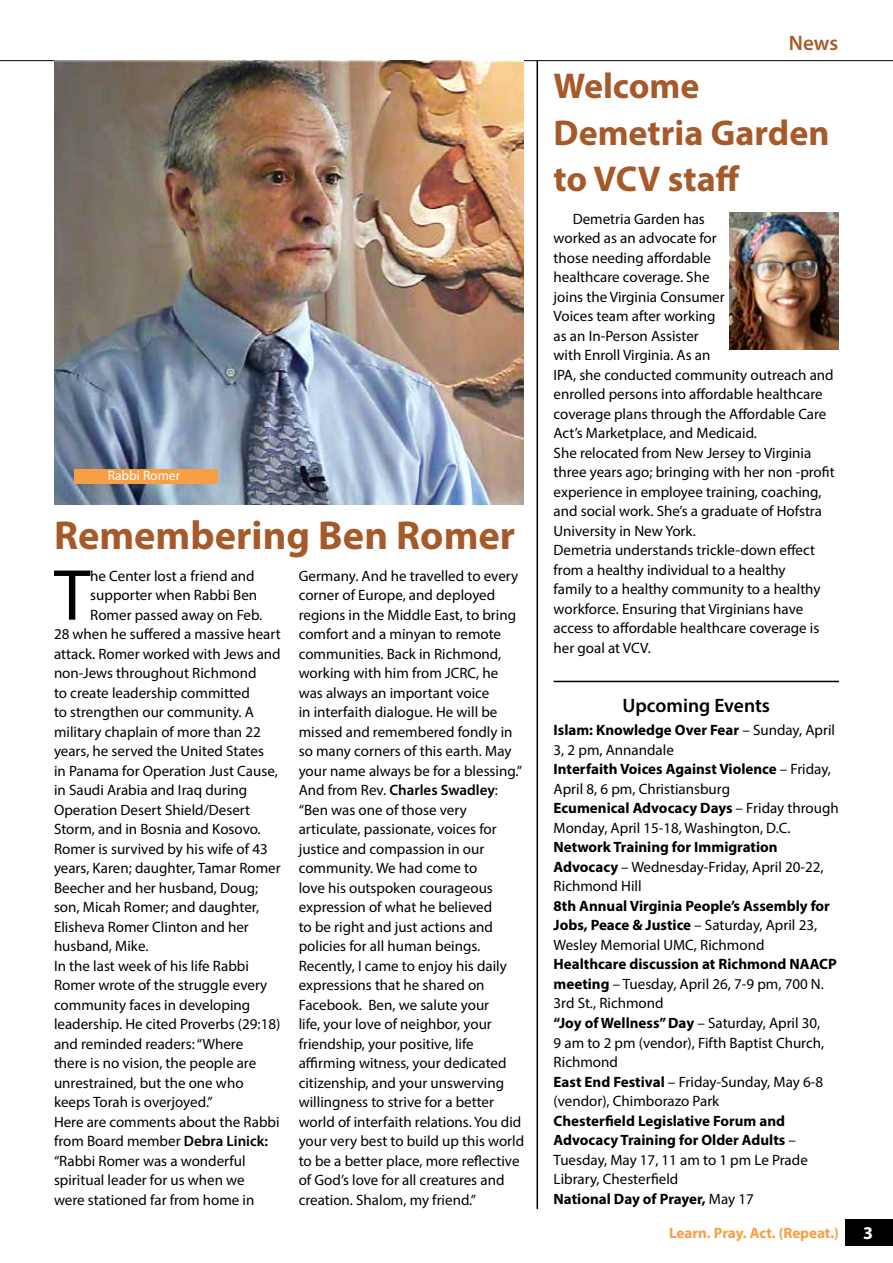
<style>
.page{position:relative;width:893px;height:1263px;background:#fff}
.page>*{position:absolute;margin:0;border:0;box-sizing:border-box;transform-origin:0 0}
.t1{font:72.9px "Myriad Pro";color:#000}
.t2{font:700 40.5px "Myriad Pro";color:#a75a29}
.t3{font:700 36px/46.5px "Myriad Pro";color:#a75a29}
.t4{font:600 21px "Myriad Pro";color:#a75a29}
.t5{font:600 19.5px "Myriad Pro";color:#000}
.t6{font:700 18px "Myriad Pro";color:#fff}
.t7{font:15px/19.5px "Myriad Pro";color:#000}
.t8{font:700 15px/19.5px "Myriad Pro";color:#000}
.t9{font:700 15px "Myriad Pro";color:#f79f45}
.t10{font:13.5px "Myriad Pro";color:#fff}
.s1{font-weight:600}
.s2{font-weight:700}
.s3{font-weight:400}
</style>
<div class="page">
<svg style="left:0;top:60px;width:893px;height:1px"></svg>
<div style="left:846px;top:1219px;width:47px;height:26px;background:#000"></div>
<img style="left:54px;top:61px;width:470px;height:444px">
<hr style="left:536px;top:61px;width:2px;height:1148px;background:#000">
<div style="left:75px;top:469px;width:143px;height:14px;background:#f79f45"></div>
<hr style="left:554px;top:681px;width:285px;height:1px;background:#000">
<img style="left:729px;top:213px;width:109px;height:136px">
<p class="t10" style="left:108px;top:467px;width:74px">Rabbi Romer</p>
<h2 class="t2" style="left:54px;top:509px;width:463px">Remembering Ben Romer</h2>
<h1 class="t1" style="left:54px;top:550px;width:38px">T</h1>
<p class="t7" style="left:90px;top:566px;width:166px">he Center lost a friend and</p>
<p class="t7" style="left:299px;top:566px;width:227px">Germany. And he travelled to every corner of Europe, and deployed regions in the Middle East, to bring comfort and a minyan to remote communities. Back in Richmond, working with him from JCRC, he was always an important voice<br>in interfaith dialogue. He will be missed and remembered fondly in so many corners of this earth. May your name always be for a blessing.”<br>And from Rev. <span class="s1">Charles Swadley</span>: “Ben was one of those very articulate, passionate, voices for justice and compassion in our community. We had come to<br>love his outspoken courageous expression of what he believed<br>to be right and just actions and policies for all human beings.<br>Recently, I came to enjoy his daily expressions that he shared on<br>Facebook. Ben, we salute your<br>life, your love of neighbor, your friendship, your positive, life affirming witness, your dedicated citizenship, and your unswerving willingness to strive for a better world of interfaith relations. You did your very best to build up this world to be a better place, more reflective of God’s love for all creatures and creation. Shalom, my friend.”</p>
<p class="t7" style="left:90px;top:585px;width:168px">supporter when Rabbi Ben</p>
<p class="t7" style="left:90px;top:605px;width:174px">Romer passed away on Feb.</p>
<p class="t7" style="left:54px;top:624px;width:228px">28 when he suffered a massive heart</p>
<p class="t7" style="left:54px;top:644px;width:228px">attack. Romer worked with Jews and</p>
<p class="t7" style="left:54px;top:663px;width:204px">non-Jews throughout Richmond</p>
<p class="t7" style="left:54px;top:683px;width:197px">to create leadership committed</p>
<p class="t7" style="left:54px;top:702px;width:202px">to strengthen our community. A</p>
<p class="t7" style="left:54px;top:722px;width:208px">military chaplain of more than 22</p>
<p class="t7" style="left:54px;top:741px;width:211px">years, he served the United States</p>
<p class="t7" style="left:54px;top:761px;width:225px">in Panama for Operation Just Cause,</p>
<p class="t7" style="left:54px;top:780px;width:195px">in Saudi Arabia and Iraq during</p>
<p class="t7" style="left:54px;top:800px;width:198px">Operation Desert Shield/Desert</p>
<p class="t7" style="left:54px;top:819px;width:208px">Storm, and in Bosnia and Kosovo.</p>
<p class="t7" style="left:54px;top:839px;width:215px">Romer is survived by his wife of 43</p>
<p class="t7" style="left:54px;top:858px;width:228px">years, Karen; daughter, Tamar Romer</p>
<p class="t7" style="left:54px;top:878px;width:206px">Beecher and her husband, Doug;</p>
<p class="t7" style="left:54px;top:897px;width:207px">son, Micah Romer; and daughter,</p>
<p class="t7" style="left:54px;top:917px;width:196px">Elisheva Romer Clinton and her</p>
<p class="t7" style="left:54px;top:936px;width:96px">husband, Mike.</p>
<p class="t7" style="left:54px;top:956px;width:196px">In the last week of his life Rabbi</p>
<p class="t7" style="left:54px;top:975px;width:215px">Romer wrote of the struggle every</p>
<p class="t7" style="left:54px;top:995px;width:198px">community faces in developing</p>
<p class="t7" style="left:54px;top:1014px;width:228px">leadership. He cited Proverbs (29:18)</p>
<p class="t7" style="left:54px;top:1034px;width:191px">and reminded readers: “Where</p>
<p class="t7" style="left:54px;top:1053px;width:204px">there is no vision, the people are</p>
<p class="t7" style="left:54px;top:1073px;width:191px">unrestrained, but the one who</p>
<p class="t7" style="left:54px;top:1092px;width:160px">keeps Torah is overjoyed.”</p>
<p class="t7" style="left:54px;top:1112px;width:227px">Here are comments about the Rabbi</p>
<p class="t7" style="left:54px;top:1131px;width:216px">from Board member <span class="s1">Debra Linick:</span></p>
<p class="t7" style="left:54px;top:1151px;width:193px">“Rabbi Romer was a wonderful</p>
<p class="t7" style="left:54px;top:1170px;width:192px">spiritual leader for us when we</p>
<p class="t7" style="left:54px;top:1190px;width:202px">were stationed far from home in</p>
<h3 class="t4" style="left:789px;top:29px;width:51px">News</h3>
<h3 class="t3" style="left:554px;top:62px;width:277px">Welcome<br>Demetria Garden to VCV staff</h3>
<p class="t7" style="left:554px;top:209px;width:283px;text-indent:19px">Demetria Garden has<br>worked as an advocate for<br>those needing affordable<br>healthcare coverage. She<br>joins the Virginia Consumer<br>Voices team after working<br>as an In-Person Assister<br>with Enroll Virginia. As an<br>IPA, she conducted community outreach and enrolled persons into affordable healthcare coverage plans through the Affordable Care Act’s Marketplace, and Medicaid.<br>She relocated from New Jersey to Virginia three years ago; bringing with her non -profit experience in employee training, coaching, and social work. She’s a graduate of Hofstra University in New York.<br>Demetria understands trickle-down effect from a healthy individual to a healthy<br>family to a healthy community to a healthy workforce. Ensuring that Virginians have access to affordable healthcare coverage is her goal at VCV.</p>
<h3 class="t5" style="left:623px;top:693px;width:149px">Upcoming Events</h3>
<p class="t7" style="left:554px;top:720px;width:287px"><span class="s2">Islam: Knowledge Over Fear</span> – Sunday, April 3, 2 pm, Annandale<br><span class="s2">Interfaith Voices Against Violence</span> – Friday, April 8, 6 pm, Christiansburg<br><span class="s2">Ecumenical Advocacy Days</span> – Friday through Monday, April 15-18, Washington, D.C.</p>
<p class="t7" style="left:554px;top:837px;width:271px"><span class="s2">Network Training for Immigration<br>Advocacy</span> – Wednesday-Friday, April 20-22,<br>Richmond Hill</p>
<p class="t8" style="left:554px;top:896px;width:278px">8th Annual Virginia People’s Assembly for<br>Jobs, Peace &amp; Justice <span class="s3">– Saturday, April 23,<br>Wesley Memorial UMC, Richmond</span></p>
<p class="t7" style="left:554px;top:954px;width:285px"><span class="s2">Healthcare discussion at Richmond NAACP meeting</span> – Tuesday, April 26, 7-9 pm, 700 N.<br>3rd St., Richmond<br><span class="s2">“Joy of Wellness” Day</span> – Saturday, April 30,<br>9 am to 2 pm (vendor), Fifth Baptist Church, Richmond<br><span class="s2">East End Festival</span> – Friday-Sunday, May 6-8 (vendor), Chimborazo Park</p>
<p class="t8" style="left:554px;top:1110px;width:256px">Chesterfield Legislative Forum and<br>Advocacy Training for Older Adults <span class="s3">–<br>Tuesday, May 17, 11 am to 1 pm Le Prade<br>Library, Chesterfield<br></span>National Day of Prayer, <span class="s3">May 17</span></p>
<p class="t9" style="left:669px;top:1223px;width:171px">Learn. Pray. Act. (Repeat.)</p>
<p class="t6" style="left:863px;top:1221px;width:11px">3</p>
</div>
